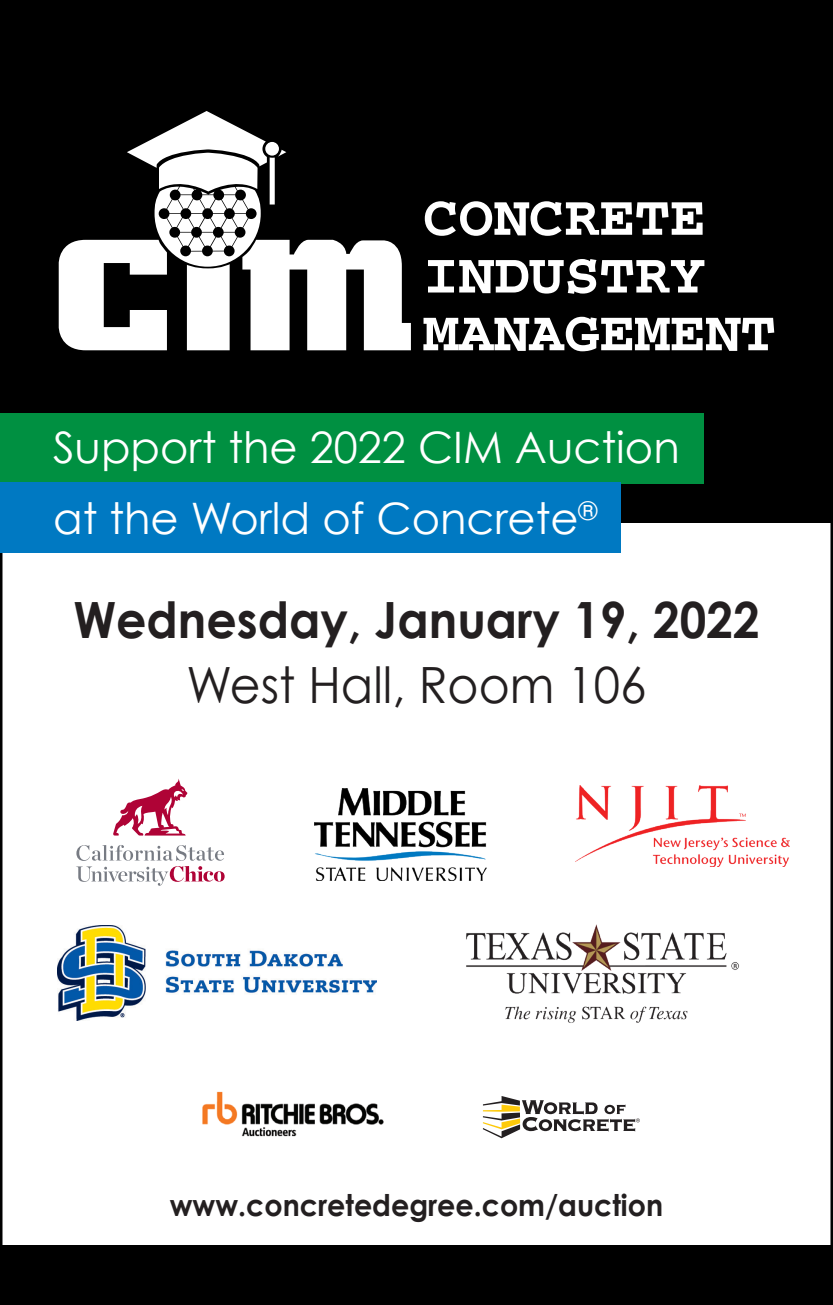
<style>
.page{position:relative;width:833px;height:1305px;background:#fff}
.page>*{position:absolute;margin:0;border:0;box-sizing:border-box;transform-origin:0 0}
.t1{font:700 50px "Century Gothic";color:#231f20;scale:.95 1}
.t2{font:50px "Century Gothic";color:#231f20;scale:.95 1}
.t3{font:43.25px/71.8px "Century Gothic";color:#fff}
.t4{font:700 30px "Century Gothic";color:#231f20;scale:.95 1}
</style>
<div class="page">
<div style="left:0;top:1245px;width:832px;height:60px;background:#000"></div>
<div style="left:0;top:0;width:832px;height:523px;background:#000"></div>
<svg style="left:59px;top:111px;width:352px;height:239px"></svg>
<svg style="left:425px;top:201px;width:277px;height:35px"></svg>
<svg style="left:428px;top:259px;width:276px;height:35px"></svg>
<svg style="left:423px;top:317px;width:351px;height:34px"></svg>
<div style="left:0;top:413px;width:703px;height:71px;background:#009041"></div>
<div style="left:0;top:482px;width:620px;height:71px;background:#0079c2"></div>
<img style="left:202px;top:1091px;width:182px;height:46px">
<svg style="left:483px;top:1096px;width:156px;height:42px"></svg>
<img style="left:314px;top:788px;width:173px;height:92px">
<svg style="left:113px;top:779px;width:74px;height:57px"></svg>
<svg style="left:76px;top:845px;width:148px;height:41px"></svg>
<img style="left:575px;top:786px;width:214px;height:81px">
<img style="left:505px;top:1006px;width:183px;height:17px">
<img style="left:466px;top:924px;width:273px;height:70px">
<img style="left:58px;top:926px;width:318px;height:94px">
<p class="t3" style="left:53px;top:411px;width:628px">Support the 2022 CIM Auction at the World of Concrete<sup>®</sup></p>
<p class="t1" style="left:73px;top:588px;width:724px">Wednesday, January 19, 2022</p>
<p class="t2" style="left:186px;top:654px;width:486px">West Hall, Room 106</p>
<p class="t4" style="left:170px;top:1186px;width:520px">www.concretedegree.com/auction</p>
</div>
